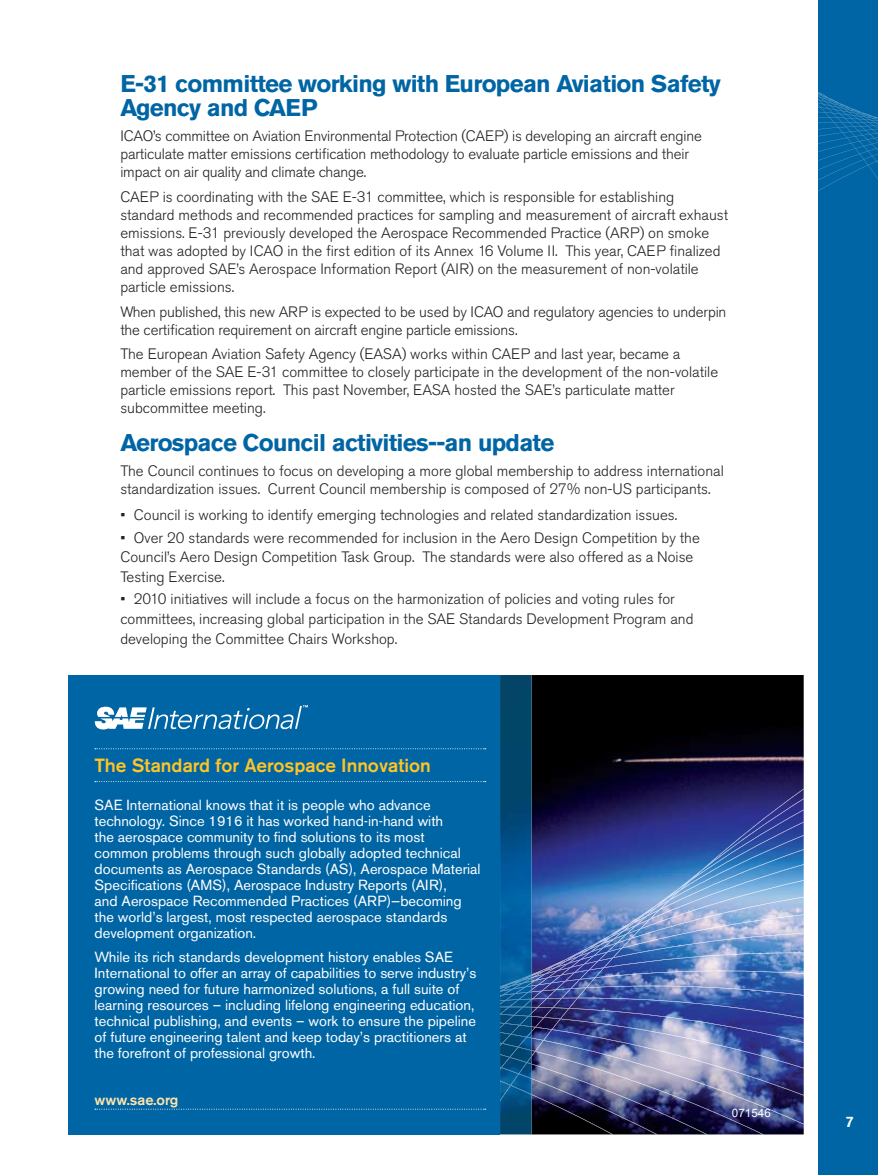
<style>
.page{position:relative;width:878px;height:1175px;background:#fff}
.page>*{position:absolute;margin:0;border:0;box-sizing:border-box;transform-origin:0 0}
.t1{font:700 24px/24px "Akzidenz Grotesk Pro";letter-spacing:-.03em;color:#0065a4}
.t2{font:500 18.9px "Akzidenz Grotesk BE";color:#ffc425}
.t3{font:300 15px/18px "Akzidenz Grotesk Pro";color:#231f20}
.t4{font:500 15px "Akzidenz Grotesk Pro";color:#fff}
.t5{font:14.55px/16px "Akzidenz Grotesk BE";color:#fff}
.t6{font:500 14.55px "Akzidenz Grotesk BE";color:#ffe5aa}
.t7{font:11.7px "Arial";color:#fff}
</style>
<div class="page">
<div style="left:818px;top:0;width:60px;height:1174px;background:#0065a4"></div>
<svg style="left:818px;top:93px;width:38px;height:17px"></svg>
<svg style="left:818px;top:110px;width:60px;height:81px"></svg>
<img style="left:531px;top:675px;width:272px;height:113px">
<img style="left:531px;top:788px;width:272px;height:10px">
<img style="left:531px;top:798px;width:272px;height:11px">
<img style="left:531px;top:809px;width:272px;height:12px">
<img style="left:531px;top:821px;width:272px;height:14px">
<img style="left:531px;top:835px;width:272px;height:14px">
<img style="left:531px;top:849px;width:272px;height:15px">
<img style="left:531px;top:864px;width:272px;height:142px">
<img style="left:531px;top:880px;width:272px;height:16px">
<img style="left:531px;top:896px;width:272px;height:18px">
<img style="left:531px;top:914px;width:272px;height:81px">
<img style="left:531px;top:933px;width:272px;height:19px">
<img style="left:531px;top:952px;width:272px;height:18px">
<img style="left:531px;top:970px;width:272px;height:21px">
<img style="left:531px;top:1006px;width:272px;height:16px">
<img style="left:531px;top:1022px;width:272px;height:10px">
<img style="left:531px;top:1032px;width:272px;height:92px">
<img style="left:531px;top:1042px;width:232px;height:92px">
<img style="left:531px;top:1054px;width:176px;height:80px">
<img style="left:531px;top:1066px;width:126px;height:68px">
<img style="left:500px;top:1080px;width:113px;height:54px">
<div style="left:68px;top:675px;width:432px;height:459px;background:#0065a4"></div>
<img style="left:500px;top:675px;width:31px;height:299px">
<img style="left:500px;top:1078px;width:31px;height:23px">
<img style="left:500px;top:1050px;width:31px;height:16px">
<img style="left:500px;top:1028px;width:31px;height:14px">
<img style="left:500px;top:1016px;width:31px;height:12px">
<img style="left:500px;top:974px;width:31px;height:42px">
<img style="left:500px;top:995px;width:31px;height:9px">
<img style="left:500px;top:975px;width:31px;height:20px">
<img style="left:500px;top:977px;width:31px;height:4px">
<img style="left:500px;top:981px;width:31px;height:7px">
<img style="left:500px;top:1022px;width:31px;height:4px">
<img style="left:500px;top:1032px;width:31px;height:6px">
<img style="left:500px;top:1042px;width:31px;height:8px">
<img style="left:500px;top:1054px;width:31px;height:10px">
<img style="left:500px;top:1066px;width:31px;height:12px">
<img style="left:500px;top:1080px;width:31px;height:14px">
<svg style="left:95px;top:781px;width:390px;height:1px"></svg>
<svg style="left:95px;top:748px;width:390px;height:1px"></svg>
<svg style="left:95px;top:705px;width:213px;height:24px"></svg>
<svg style="left:95px;top:1108px;width:390px;height:1px"></svg>
<h1 class="t1" style="left:120px;top:72px;width:602px">E-31 committee working with European Aviation Safety<br>Agency and CAEP</h1>
<p class="t3" style="left:120px;top:127px;width:583px">ICAO’s committee on Aviation Environmental Protection (CAEP) is developing an aircraft engine particulate matter emissions certification methodology to evaluate particle emissions and their impact on air quality and climate change.</p>
<p class="t3" style="left:120px;top:188px;width:609px">CAEP is coordinating with the SAE E-31 committee, which is responsible for establishing standard methods and recommended practices for sampling and measurement of aircraft exhaust emissions. E-31 previously developed the Aerospace Recommended Practice (ARP) on smoke that was adopted by ICAO in the first edition of its Annex 16 Volume II. This year, CAEP finalized and approved SAE’s Aerospace Information Report (AIR) on the measurement of non-volatile particle emissions.</p>
<p class="t3" style="left:120px;top:302px;width:607px">When published, this new ARP is expected to be used by ICAO and regulatory agencies to underpin the certification requirement on aircraft engine particle emissions.</p>
<p class="t3" style="left:120px;top:345px;width:599px">The European Aviation Safety Agency (EASA) works within CAEP and last year, became a member of the SAE E-31 committee to closely participate in the development of the non-volatile particle emissions report. This past November, EASA hosted the SAE’s particulate matter subcommittee meeting.</p>
<h1 class="t1" style="left:120px;top:430px;width:435px">Aerospace Council activities--an update</h1>
<p class="t3" style="left:120px;top:461px;width:605px">The Council continues to focus on developing a more global membership to address international standardization issues. Current Council membership is composed of 27% non-US participants.</p>
<p class="t3" style="left:120px;top:506px;width:558px">• Council is working to identify emerging technologies and related standardization issues.</p>
<p class="t3" style="left:120px;top:528px;width:581px;line-height:19.5px">• Over 20 standards were recommended for inclusion in the Aero Design Competition by the<br>Council’s Aero Design Competition Task Group. The standards were also offered as a Noise<br>Testing Exercise.</p>
<p class="t3" style="left:120px;top:589px;width:574px;line-height:19.5px">• 2010 initiatives will include a focus on the harmonization of policies and voting rules for committees, increasing global participation in the SAE Standards Development Program and developing the Committee Chairs Workshop.</p>
<p class="t2" style="left:95px;top:754px;width:338px">The Standard for Aerospace Innovation</p>
<p class="t5" style="left:95px;top:796px;width:387px">SAE International knows that it is people who advance technology. Since 1916 it has worked hand-in-hand with<br>the aerospace community to find solutions to its most common problems through such globally adopted technical documents as Aerospace Standards (AS), Aerospace Material Specifications (AMS), Aerospace Industry Reports (AIR),<br>and Aerospace Recommended Practices (ARP)—becoming the world’s largest, most respected aerospace standards development organization.</p>
<p class="t5" style="left:95px;top:948px;width:383px">While its rich standards development history enables SAE International to offer an array of capabilities to serve industry’s growing need for future harmonized solutions, a full suite of learning resources – including lifelong engineering education, technical publishing, and events – work to ensure the pipeline of future engineering talent and keep today’s practitioners at the forefront of professional growth.</p>
<p class="t6" style="left:95px;top:1090px;width:85px">www.sae.org</p>
<p class="t7" style="left:731px;top:1104px;width:40px">071546</p>
<p class="t4" style="left:845px;top:1112px;width:10px">7</p>
</div>
